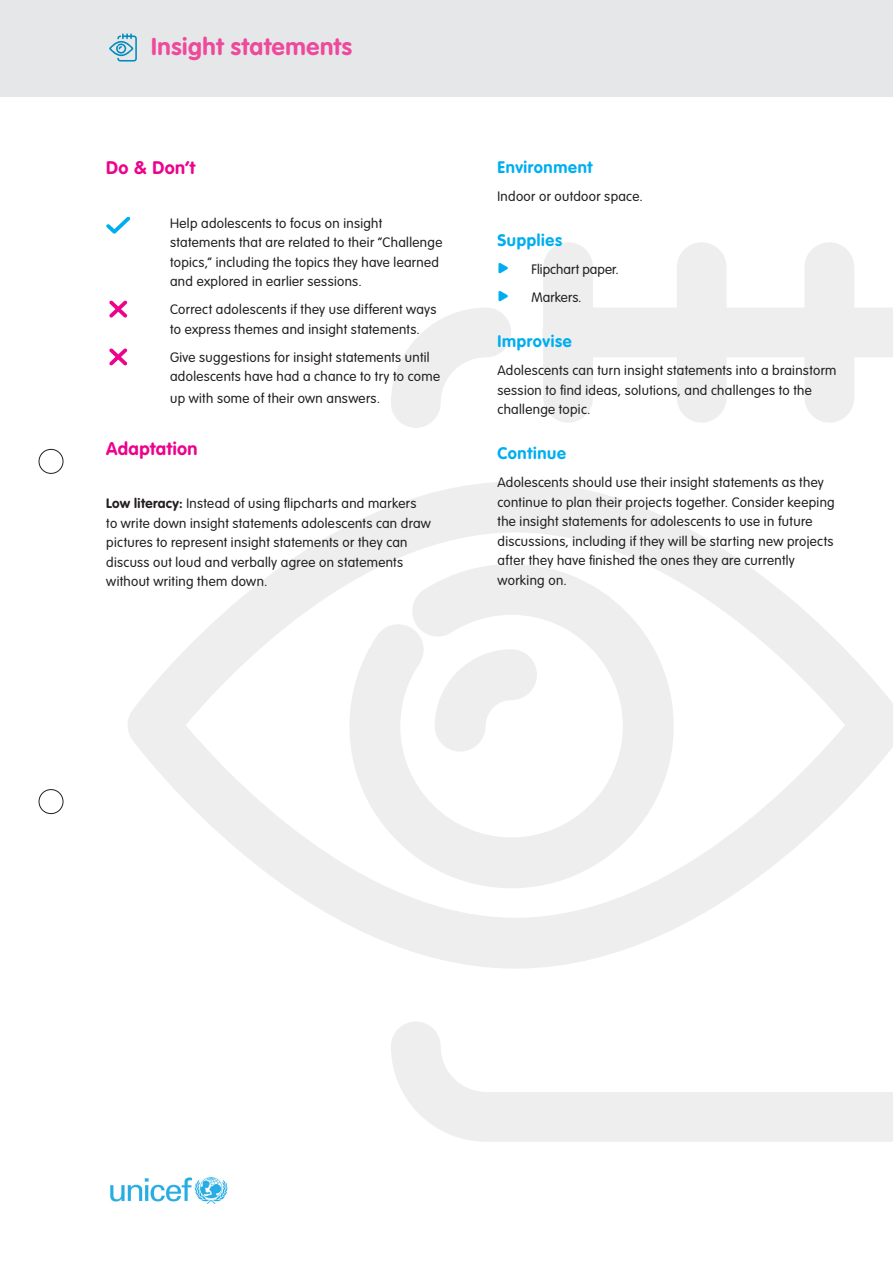
<style>
.page{position:relative;width:893px;height:1263px;background:#fff}
.page>*{position:absolute;margin:0;border:0;box-sizing:border-box;transform-origin:0 0}
.t1{font:700 24px "VAG Rounded Std";letter-spacing:.025em;color:#ed4a9b}
.Heading{font:700 18px "VAG Rounded Std";letter-spacing:.02em;color:#ed028c}
.Subheading{font:700 16.5px "VAG Rounded Std";letter-spacing:.04em;color:#00aeef}
.Paragraph_Text{font:300 13.5px/19.5px "VAG Rounded Std";letter-spacing:.025em;color:#231f20}
.Paragraph_Text-2{font:300 13.5px "VAG Rounded Std";letter-spacing:.005em;color:#231f20}
.s1{font-weight:700}
.s2{color:#00aeef}
</style>
<div class="page">
<svg style="left:391px;top:308px;width:502px;height:834px"></svg>
<div style="left:677px;top:242px;width:50px;height:181px;background:#eeeeef;border-radius:25px"></div>
<div style="left:804px;top:242px;width:50px;height:181px;background:#eeeeef;border-radius:25px"></div>
<div style="left:543px;top:242px;width:50px;height:181px;background:#eeeeef;border-radius:25px"></div>
<svg style="left:128px;top:482px;width:765px;height:487px"></svg>
<svg style="left:349px;top:564px;width:325px;height:324px"></svg>
<svg style="left:435px;top:649px;width:102px;height:102px"></svg>
<div style="left:0;top:0;width:893px;height:97px;background:#e6e7e9"></div>
<img style="left:110px;top:1177px;width:118px;height:27px">
<svg style="left:109px;top:33px;width:28px;height:29px"></svg>
<svg style="left:109px;top:348px;width:18px;height:17px"></svg>
<svg style="left:106px;top:217px;width:24px;height:17px"></svg>
<svg style="left:109px;top:300px;width:18px;height:17px"></svg>
<div style="left:39px;top:449px;width:24px;height:24px;border:1px solid #231f20;border-radius:50%"></div>
<div style="left:39px;top:789px;width:24px;height:25px;border:1px solid #231f20;border-radius:50%"></div>
<p class="t1" style="left:151px;top:33px;width:202px">Insight statements</p>
<p class="Heading" style="left:106px;top:157px;width:90px">Do &amp; Don’t</p>
<p class="Paragraph_Text" style="left:170px;top:214px;width:274px">Help adolescents to focus on insight statements that are related to their “Challenge topics,” including the topics they have learned and explored in earlier sessions.</p>
<p class="Paragraph_Text" style="left:170px;top:300px;width:268px">Correct adolescents if they use different ways to express themes and insight statements.</p>
<p class="Paragraph_Text" style="left:170px;top:348px;width:271px">Give suggestions for insight statements until adolescents have had a chance to try to come</p>
<p class="Paragraph_Text" style="left:170px;top:389px;width:212px">up with some of their own answers.</p>
<p class="Heading" style="left:106px;top:438px;width:93px">Adaptation</p>
<p class="Paragraph_Text" style="left:106px;top:494px;width:326px"><span class="s1">Low literacy:</span> Instead of using flipcharts and markers<br>to write down insight statements adolescents can draw pictures to represent insight statements or they can discuss out loud and verbally agree on statements without writing them down.</p>
<p class="Subheading" style="left:497px;top:157px;width:96px">Environment</p>
<p class="Paragraph_Text" style="left:497px;top:187px;width:147px">Indoor or outdoor space.</p>
<p class="Subheading" style="left:497px;top:231px;width:66px">Supplies</p>
<p class="Paragraph_Text-2" style="left:497px;top:262px;width:123px"><span class="s2">•</span> Flipchart paper.</p>
<p class="Paragraph_Text-2" style="left:497px;top:290px;width:86px"><span class="s2">•</span> Markers.</p>
<p class="Subheading" style="left:497px;top:332px;width:76px">Improvise</p>
<p class="Paragraph_Text" style="left:497px;top:361px;width:341px">Adolescents can turn insight statements into a brainstorm session to find ideas, solutions, and challenges to the challenge topic.</p>
<p class="Subheading" style="left:497px;top:444px;width:70px">Continue</p>
<p class="Paragraph_Text" style="left:497px;top:473px;width:339px">Adolescents should use their insight statements as they continue to plan their projects together. Consider keeping the insight statements for adolescents to use in future discussions, including if they will be starting new projects after they have finished the ones they are currently working on.</p>
</div>
